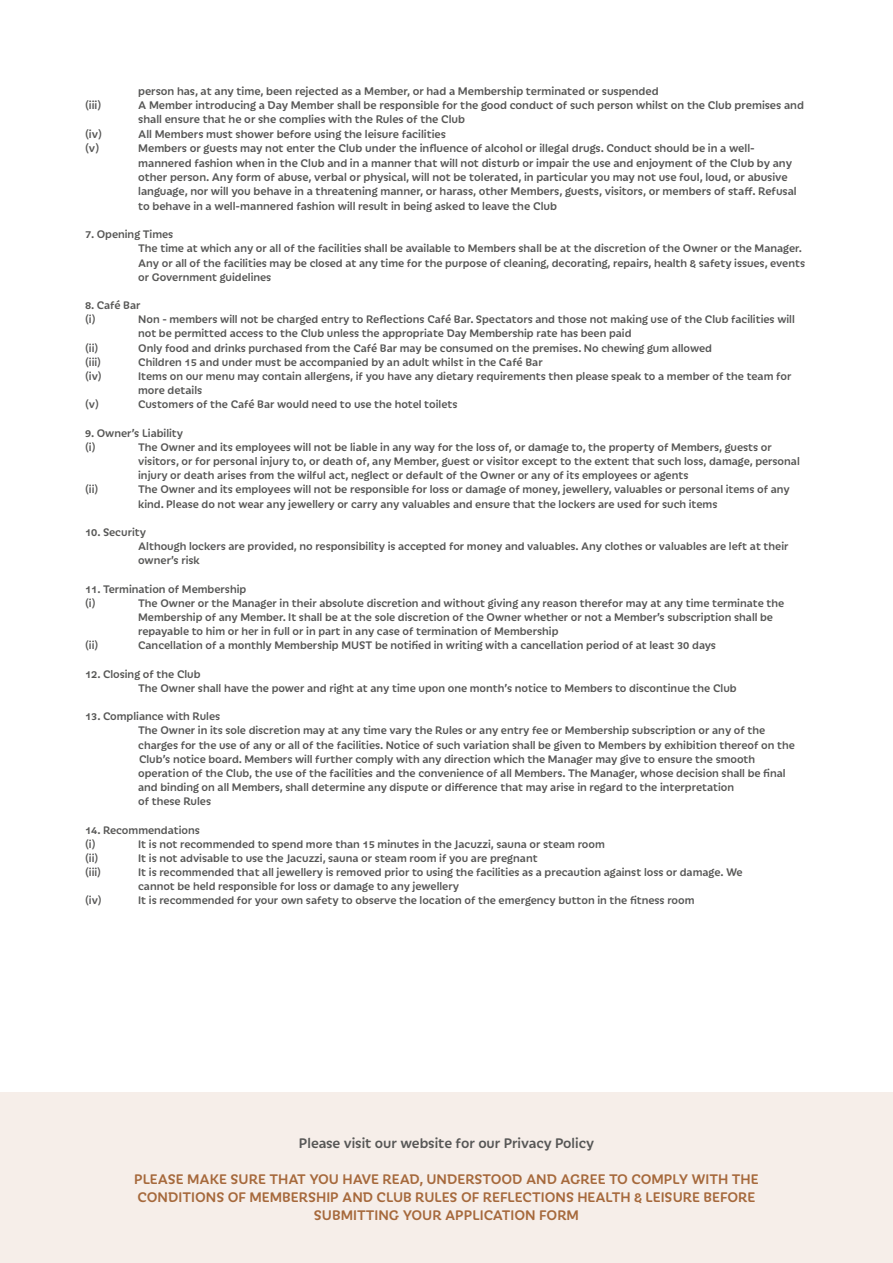
<style>
.page{position:relative;width:893px;height:1263px;background:#fff}
.page>*{position:absolute;margin:0;border:0;box-sizing:border-box;transform-origin:0 0}
.t1{font:500 15px/18px "Iskra";color:#a6693c;text-align:center}
.t2{font:500 15px "Iskra";color:#575756}
.t3{font:500 12px/14.4px "Iskra";color:#575756}
.t4{font:500 11.85px/14.2px "Iskra";color:#575756}
</style>
<div class="page">
<div style="left:0;top:1093px;width:893px;height:170px;background:#f6eee9"></div>
<p class="t3" style="left:138px;top:83px;width:522px">person has, at any time, been rejected as a Member, or had a Membership terminated or suspended</p>
<p class="t3" style="left:85px;top:97px;width:18px">(iii)</p>
<p class="t3" style="left:138px;top:97px;width:667px">A Member introducing a Day Member shall be responsible for the good conduct of such person whilst on the Club premises and shall ensure that he or she complies with the Rules of the Club</p>
<p class="t3" style="left:85px;top:126px;width:19px">(iv)</p>
<p class="t3" style="left:138px;top:126px;width:309px">All Members must shower before using the leisure facilities</p>
<p class="t3" style="left:85px;top:140px;width:16px">(v)</p>
<p class="t3" style="left:138px;top:140px;width:660px">Members or guests may not enter the Club under the influence of alcohol or illegal drugs. Conduct should be in a well&shy;mannered fashion when in the Club and in a manner that will not disturb or impair the use and enjoyment of the Club by any other person. Any form of abuse, verbal or physical, will not be tolerated, in particular you may not use foul, loud, or abusive language, nor will you behave in a threatening manner, or harass, other Members, guests, visitors, or members of staff. Refusal to behave in a well-mannered fashion will result in being asked to leave the Club</p>
<p class="t4" style="left:138px;top:226px;width:668px;text-indent:-53px">7. Opening Times<br>The time at which any or all of the facilities shall be available to Members shall be at the discretion of the Owner or the Manager.<br>Any or all of the facilities may be closed at any time for the purpose of cleaning, decorating, repairs, health &amp; safety issues, events or Government guidelines</p>
<p class="t4" style="left:85px;top:297px;width:57px">8. Café Bar (i)</p>
<p class="t4" style="left:138px;top:312px;width:658px">Non - members will not be charged entry to Reflections Café Bar. Spectators and those not making use of the Club facilities will not be permitted access to the Club unless the appropriate Day Membership rate has been paid</p>
<p class="t4" style="left:85px;top:340px;width:15px">(ii)</p>
<p class="t4" style="left:138px;top:340px;width:575px">Only food and drinks purchased from the Café Bar may be consumed on the premises. No chewing gum allowed</p>
<p class="t4" style="left:85px;top:354px;width:18px">(iii)</p>
<p class="t4" style="left:138px;top:354px;width:406px">Children 15 and under must be accompanied by an adult whilst in the Café Bar</p>
<p class="t4" style="left:85px;top:368px;width:18px">(iv)</p>
<p class="t4" style="left:138px;top:368px;width:655px">Items on our menu may contain allergens, if you have any dietary requirements then please speak to a member of the team for more details</p>
<p class="t4" style="left:85px;top:397px;width:16px">(v)</p>
<p class="t4" style="left:138px;top:397px;width:321px">Customers of the Café Bar would need to use the hotel toilets</p>
<p class="t4" style="left:85px;top:425px;width:100px">9. Owner’s Liability (i)</p>
<p class="t4" style="left:138px;top:439px;width:663px">The Owner and its employees will not be liable in any way for the loss of, or damage to, the property of Members, guests or visitors, or for personal injury to, or death of, any Member, guest or visitor except to the extent that such loss, damage, personal injury or death arises from the wilful act, neglect or default of the Owner or any of its employees or agents</p>
<p class="t4" style="left:85px;top:482px;width:15px">(ii)</p>
<p class="t4" style="left:138px;top:482px;width:653px">The Owner and its employees will not be responsible for loss or damage of money, jewellery, valuables or personal items of any kind. Please do not wear any jewellery or carry any valuables and ensure that the lockers are used for such items</p>
<p class="t4" style="left:138px;top:524px;width:652px;text-indent:-53px">10. Security<br>Although lockers are provided, no responsibility is accepted for money and valuables. Any clothes or valuables are left at their owner’s risk</p>
<p class="t4" style="left:85px;top:581px;width:163px">11. Termination of Membership (i)</p>
<p class="t4" style="left:138px;top:595px;width:648px">The Owner or the Manager in their absolute discretion and without giving any reason therefor may at any time terminate the<br>Membership of any Member. It shall be at the sole discretion of the Owner whether or not a Member’s subscription shall be repayable to him or her in full or in part in any case of termination of Membership</p>
<p class="t4" style="left:85px;top:637px;width:15px">(ii)</p>
<p class="t4" style="left:138px;top:637px;width:579px">Cancellation of a monthly Membership MUST be notified in writing with a cancellation period of at least 30 days</p>
<p class="t4" style="left:138px;top:666px;width:600px;text-indent:-53px">12. Closing of the Club<br>The Owner shall have the power and right at any time upon one month’s notice to Members to discontinue the Club</p>
<p class="t4" style="left:138px;top:708px;width:658px;text-indent:-53px">13. Compliance with Rules<br>The Owner in its sole discretion may at any time vary the Rules or any entry fee or Membership subscription or any of the charges for the use of any or all of the facilities. Notice of such variation shall be given to Members by exhibition thereof on the Club’s notice board. Members will further comply with any direction which the Manager may give to ensure the smooth operation of the Club, the use of the facilities and the convenience of all Members. The Manager, whose decision shall be final and binding on all Members, shall determine any dispute or difference that may arise in regard to the interpretation<br>of these Rules</p>
<p class="t4" style="left:85px;top:822px;width:116px">14. Recommendations (i)</p>
<p class="t4" style="left:138px;top:836px;width:468px">It is not recommended to spend more than 15 minutes in the Jacuzzi, sauna or steam room</p>
<p class="t4" style="left:85px;top:850px;width:15px">(ii)</p>
<p class="t4" style="left:138px;top:850px;width:401px">It is not advisable to use the Jacuzzi, sauna or steam room if you are pregnant</p>
<p class="t4" style="left:85px;top:864px;width:18px">(iii)</p>
<p class="t4" style="left:138px;top:864px;width:606px">It is recommended that all jewellery is removed prior to using the facilities as a precaution against loss or damage. We cannot be held responsible for loss or damage to any jewellery</p>
<p class="t4" style="left:85px;top:893px;width:18px">(iv)</p>
<p class="t4" style="left:138px;top:893px;width:558px">It is recommended for your own safety to observe the location of the emergency button in the fitness room</p>
<p class="t2" style="left:299px;top:1132px;width:297px">Please visit our website for our Privacy Policy</p>
<p class="t1" style="left:134px;top:1169px;width:626px">PLEASE MAKE SURE THAT YOU HAVE READ, UNDERSTOOD AND AGREE TO COMPLY WITH THE<br>CONDITIONS OF MEMBERSHIP AND CLUB RULES OF REFLECTIONS HEALTH &amp; LEISURE BEFORE<br>SUBMITTING YOUR APPLICATION FORM</p>
</div>
